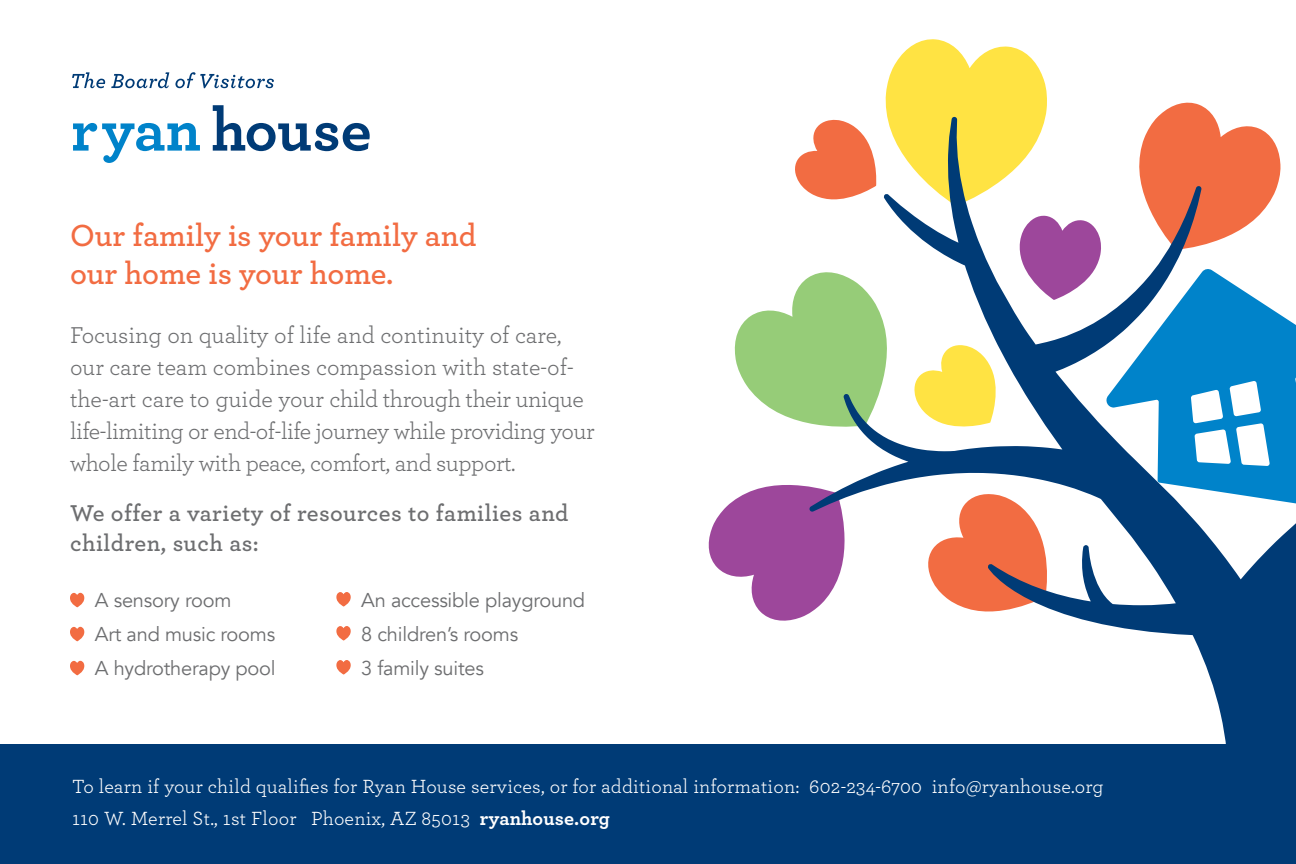
<style>
.page{position:relative;width:1296px;height:864px;background:#fff}
.page>*{position:absolute;margin:0;border:0;box-sizing:border-box;transform-origin:0 0}
.t1{font:600 32px/38.4px "Archer";color:#f26c42}
.t2{font:24px/32px "Archer";letter-spacing:-.02em;color:#6d6e70}
.t3{font:600 24px/30px "Archer";letter-spacing:.02em;color:#6d6e70}
.t4{font:20px/32px "Archer";letter-spacing:.01em;color:#fff}
.t5{font:20px/34px "Avenir";letter-spacing:-.01em;color:#6d6e70}
.s1{font-weight:700}
</style>
<div class="page">
<svg style="left:70px;top:593px;width:14px;height:14px"></svg>
<svg style="left:70px;top:627px;width:14px;height:14px"></svg>
<svg style="left:70px;top:661px;width:14px;height:14px"></svg>
<svg style="left:336px;top:592px;width:15px;height:15px"></svg>
<svg style="left:336px;top:626px;width:15px;height:15px"></svg>
<svg style="left:336px;top:660px;width:15px;height:15px"></svg>
<svg style="left:1157px;top:102px;width:57px;height:15px"></svg>
<svg style="left:885px;top:39px;width:162px;height:78px"></svg>
<svg style="left:734px;top:277px;width:75px;height:147px"></svg>
<svg style="left:795px;top:151px;width:14px;height:41px"></svg>
<svg style="left:708px;top:485px;width:101px;height:136px"></svg>
<svg style="left:809px;top:117px;width:487px;height:627px"></svg>
<svg style="left:1020px;top:215px;width:81px;height:85px"></svg>
<div style="left:0;top:744px;width:1296px;height:120px;background:#003b76"></div>
<div style="left:1241px;top:571px;width:55px;height:124px;background:#003b76"></div>
<svg style="left:73px;top:123px;width:127px;height:40px"></svg>
<svg style="left:213px;top:105px;width:157px;height:46px"></svg>
<svg style="left:72px;top:72px;width:33px;height:16px"></svg>
<svg style="left:111px;top:72px;width:58px;height:16px"></svg>
<svg style="left:175px;top:72px;width:99px;height:16px"></svg>
<h1 class="t1" style="left:70px;top:217px;width:408px">Our family is your family and our home is your home.</h1>
<p class="t2" style="left:70px;top:319px;width:526px">Focusing on quality of life and continuity of care, our care team combines compassion with state-of&shy;the-art care to guide your child through their unique life-limiting or end-of-life journey while providing your whole family with peace, comfort, and support.</p>
<p class="t3" style="left:70px;top:498px;width:500px">We offer a variety of resources to families and children, such as:</p>
<p class="t5" style="left:95px;top:586px;width:182px">A sensory room<br>Art and music rooms<br>A hydrotherapy pool</p>
<p class="t5" style="left:361px;top:585px;width:225px">An accessible playground<br>8 children’s rooms<br>3 family suites</p>
<p class="t4" style="left:72px;top:771px;width:1033px">To learn if your child qualifies for Ryan House services, or for additional information: 602-234-6700 info@ryanhouse.org<br>110 W. Merrel St., 1st Floor Phoenix, AZ 85013 <span class="s1">ryanhouse.org</span></p>
</div>
